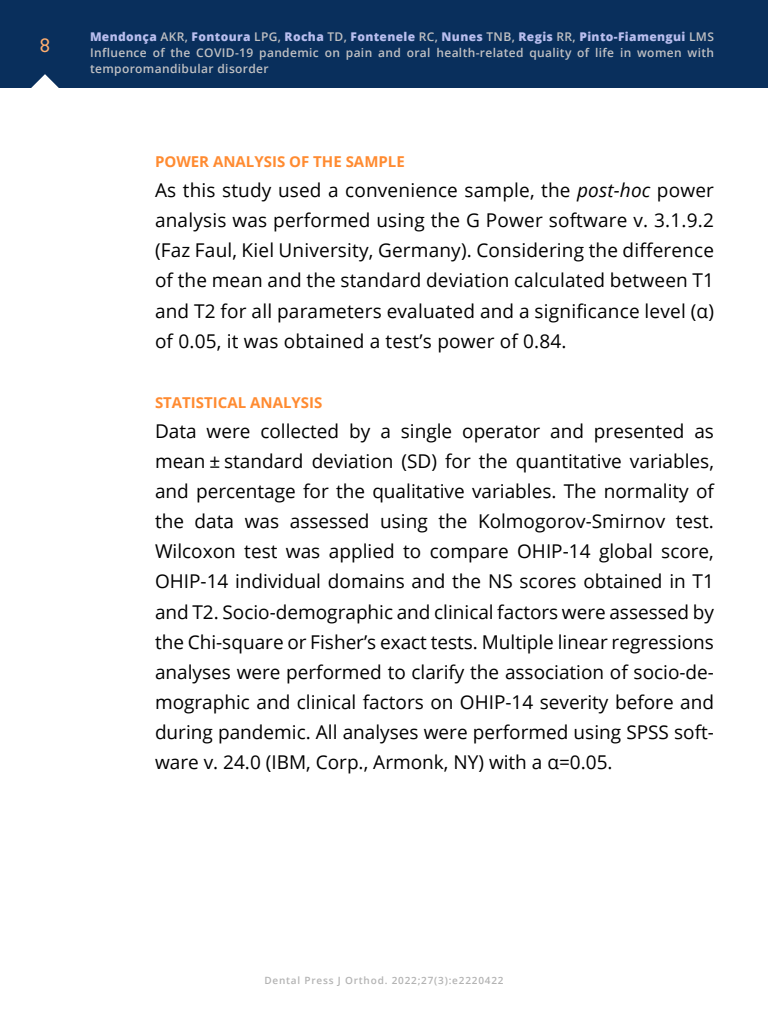
<style>
.page{position:relative;width:768px;height:1024px;background:#fff}
.page>*{position:absolute;margin:0;border:0;box-sizing:border-box;transform-origin:0 0}
.t1{font:19px/30.1px "Open Sans";letter-spacing:.005em;color:#000;text-align:justify}
.t2{font:500 18px "Semplicita Pro";color:#ffae6f}
.t3{font:700 15px "Open Sans";color:#ff8b31}
.t4{font:600 12px/16px "Open Sans";letter-spacing:.03em;color:#c1c1c3;text-align:justify}
.t5{font:600 10px "Open Sans";letter-spacing:.08em;color:#b3b3b3}
.s1{font-weight:800;color:#b9beef}
.s2{font-style:italic}
</style>
<div class="page">
<div style="left:0;top:0;width:768px;height:88px;background:#092f5c"></div>
<svg style="left:31px;top:74px;width:28px;height:14px"></svg>
<p class="t2" style="left:40px;top:33px;width:12px">8</p>
<p class="t4" style="left:90px;top:29px;width:626px"><span class="s1">Mendonça</span> AKR, <span class="s1">Fontoura</span> LPG, <span class="s1">Rocha</span> TD, <span class="s1">Fontenele</span> RC, <span class="s1">Nunes</span> TNB, <span class="s1">Regis</span> RR, <span class="s1">Pinto-Fiamengui</span> LMS Influence of the COVID-19 pandemic on pain and oral health-related quality of life in women with temporomandibular disorder</p>
<p class="t3" style="left:155px;top:151px;width:251px">POWER ANALYSIS OF THE SAMPLE</p>
<p class="t1" style="left:155px;top:175px;width:561px">As this study used a convenience sample, the <span class="s2">post-hoc</span> power analysis was performed using the G Power software v. 3.1.9.2 (Faz Faul, Kiel University, Germany). Considering the difference of the mean and the standard deviation calculated between T1 and T2 for all parameters evaluated and a significance level (α) of 0.05, it was obtained a test’s power of 0.84.</p>
<p class="t3" style="left:155px;top:392px;width:169px">STATISTICAL ANALYSIS</p>
<p class="t1" style="left:155px;top:416px;width:561px">Data were collected by a single operator and presented as mean ± standard deviation (SD) for the quantitative variables, and percentage for the qualitative variables. The normality of the data was assessed using the Kolmogorov-Smirnov test.<br>Wilcoxon test was applied to compare OHIP-14 global score, OHIP-14 individual domains and the NS scores obtained in T1 and T2. Socio-demographic and clinical factors were assessed by the Chi-square or Fisher’s exact tests. Multiple linear regressions analyses were performed to clarify the association of socio-de&shy;mographic and clinical factors on OHIP-14 severity before and during pandemic. All analyses were performed using SPSS soft&shy;ware v. 24.0 (IBM, Corp., Armonk, NY) with a α=0.05.</p>
<p class="t5" style="left:264px;top:974px;width:241px">Dental Press J Orthod. 2022;27(3):e2220422</p>
</div>
